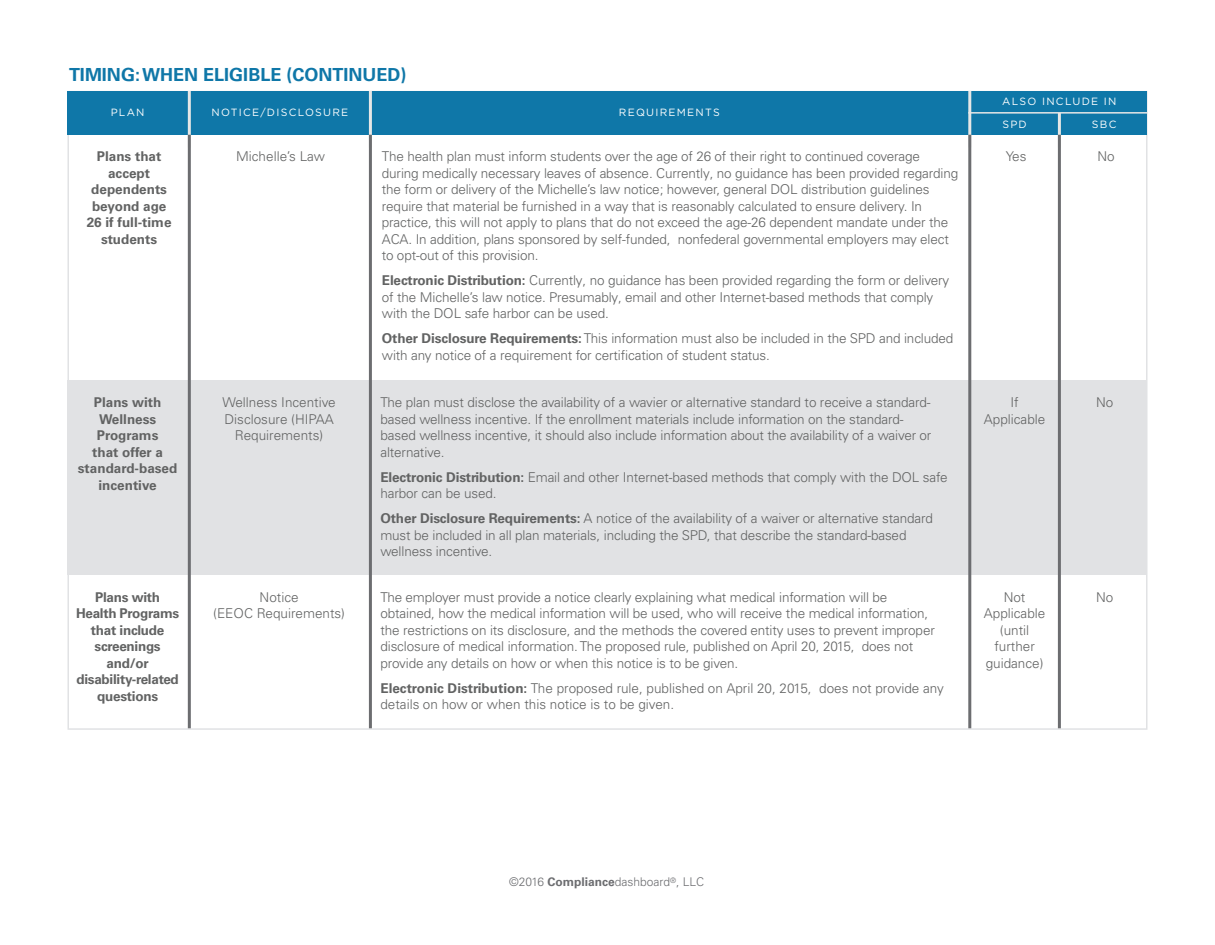
<style>
.page{position:relative;width:1215px;height:945px;background:#fff}
.page>*{position:absolute;margin:0;border:0;box-sizing:border-box;transform-origin:0 0}
.t1{font:700 18px "Univers LT Pro 65";color:#0f77a8}
.t2{font:300 13.5px/16.5px "Univers LT Pro 45";letter-spacing:-.01em;color:#626363}
.t3{font:700 13.5px/16.5px "Univers LT Pro 65";color:#626363;text-align:center}
.t4{font:700 13.5px/16.5px "Univers LT Pro 65";letter-spacing:-.02em;color:#626363;text-align:center}
.t5{font:300 12px "Univers LT Pro 45";color:#6c6d70}
.t6{font:10.5px/22.4px "Gotham";letter-spacing:.12em;color:#fff;text-align:right}
.s1{font-family:"Univers LT Pro 65";font-weight:700}
</style>
<div class="page">
<div style="left:68px;top:91px;width:1080px;height:44px;background:#0f77a8"></div>
<div style="left:68px;top:380px;width:1080px;height:195px;background:#e1e2e4"></div>
<hr style="left:188px;top:91px;width:3px;height:57px;background:#e6e7e6">
<hr style="left:369px;top:91px;width:3px;height:57px;background:#e6e7e6">
<hr style="left:968px;top:91px;width:3px;height:57px;background:#e6e7e6">
<hr style="left:188px;top:135px;width:3px;height:593px;background:#6c6d70">
<hr style="left:369px;top:135px;width:3px;height:593px;background:#6c6d70">
<hr style="left:968px;top:135px;width:3px;height:593px;background:#6c6d70">
<hr style="left:1058px;top:113px;width:3px;height:35px;background:#e6e7e6">
<hr style="left:968px;top:112px;width:179px;height:2px;background:#e6e7e6">
<hr style="left:1058px;top:135px;width:3px;height:593px;background:#6c6d70">
<h1 class="t1" style="left:69px;top:63px;width:339px">timing: when eligible (continued)</h1>
<p class="t6" style="left:111px;top:101px;width:33px">PLAN</p>
<p class="t6" style="left:211px;top:101px;width:138px">NOTICE/D ISCLOSURE</p>
<p class="t6" style="left:619px;top:101px;width:101px">REQUIREMENTS</p>
<p class="t6" style="left:1002px;top:90px;width:116px">ALSO INCLUDE IN<br>SBC</p>
<p class="t6" style="left:1002px;top:112px;width:24px">SPD</p>
<p class="t3" style="left:87px;top:148px;width:86px">Plans that accept dependents beyond age<br>26 if full-time students</p>
<p class="t3" style="left:78px;top:394px;width:101px">Plans with<br>Wellness<br>Programs<br>that offer a standard-based incentive</p>
<p class="t4" style="left:76px;top:589px;width:105px">Plans with<br>Health Programs that include screenings and/or disability-related questions</p>
<p class="t2" style="left:236px;top:148px;width:90px">Michelle’s Law</p>
<p class="t2" style="left:382px;top:148px;width:540px">The health plan must inform students over the age of 26 of their right to continued coverage</p>
<p class="t2" style="left:1006px;top:148px;width:22px">Yes</p>
<p class="t2" style="left:1098px;top:148px;width:19px">No</p>
<p class="t2" style="left:382px;top:165px;width:578px">during medically necessary leaves of absence. Currently, no guidance has been provided regarding the form or delivery of the Michelle’s law notice; however, general DOL distribution guidelines require that material be furnished in a way that is reasonably calculated to ensure delivery. In practice, this will not apply to plans that do not exceed the age-26 dependent mandate under the ACA. In addition, plans sponsored by self-funded, nonfederal governmental employers may elect to opt-out of this provision.</p>
<p class="t2" style="left:382px;top:272px;width:569px"><span class="s1">Electronic Distribution:</span> Currently, no guidance has been provided regarding the form or delivery of the Michelle’s law notice. Presumably, email and other Internet-based methods that comply with the DOL safe harbor can be used.</p>
<p class="t2" style="left:382px;top:330px;width:573px"><span class="s1">Other Disclosure Requirements:</span> This information must also be included in the SPD and included with any notice of a requirement for certification of student status.</p>
<p class="t2" style="left:380px;top:394px;width:552px">The plan must disclose the availability of a wavier or alternative standard to receive a standard&shy;based wellness incentive. If the enrollment materials include information on the standard&shy;based wellness incentive, it should also include information about the availability of a waiver or alternative.</p>
<p class="t2" style="left:380px;top:469px;width:569px"><span class="s1">Electronic Distribution:</span> Email and other Internet-based methods that comply with the DOL safe harbor can be used.</p>
<p class="t2" style="left:380px;top:510px;width:554px"><span class="s1">Other Disclosure Requirements:</span> A notice of the availability of a waiver or alternative standard must be included in all plan materials, including the SPD, that describe the standard-based wellness incentive.</p>
<p class="t2" style="left:984px;top:394px;width:63px;text-align:center">If<br>Applicable</p>
<p class="t2" style="left:223px;top:394px;width:115px">Wellness Incentive</p>
<p class="t2" style="left:1096px;top:394px;width:19px">No</p>
<p class="t2" style="left:225px;top:411px;width:111px;text-align:center">Disclosure (HIPAA<br>Requirements)</p>
<p class="t2" style="left:380px;top:589px;width:556px">The employer must provide a notice clearly explaining what medical information will be obtained, how the medical information will be used, who will receive the medical information, the restrictions on its disclosure, and the methods the covered entity uses to prevent improper disclosure of medical information. The proposed rule, published on April 20, 2015, does not provide any details on how or when this notice is to be given.</p>
<p class="t2" style="left:380px;top:680px;width:565px"><span class="s1">Electronic Distribution:</span> The proposed rule, published on April 20, 2015, does not provide any details on how or when this notice is to be given.</p>
<p class="t2" style="left:260px;top:589px;width:41px">Notice</p>
<p class="t2" style="left:1096px;top:589px;width:19px">No</p>
<p class="t2" style="left:213px;top:605px;width:133px">(EEOC Requirements)</p>
<p class="t2" style="left:984px;top:589px;width:63px;text-align:center">Not<br>Applicable (until further guidance)</p>
<p class="t5" style="left:509px;top:875px;width:196px">©2016 <span class="s1">Compliance</span>dashboard<sup>®</sup>, LLC</p>
</div>
